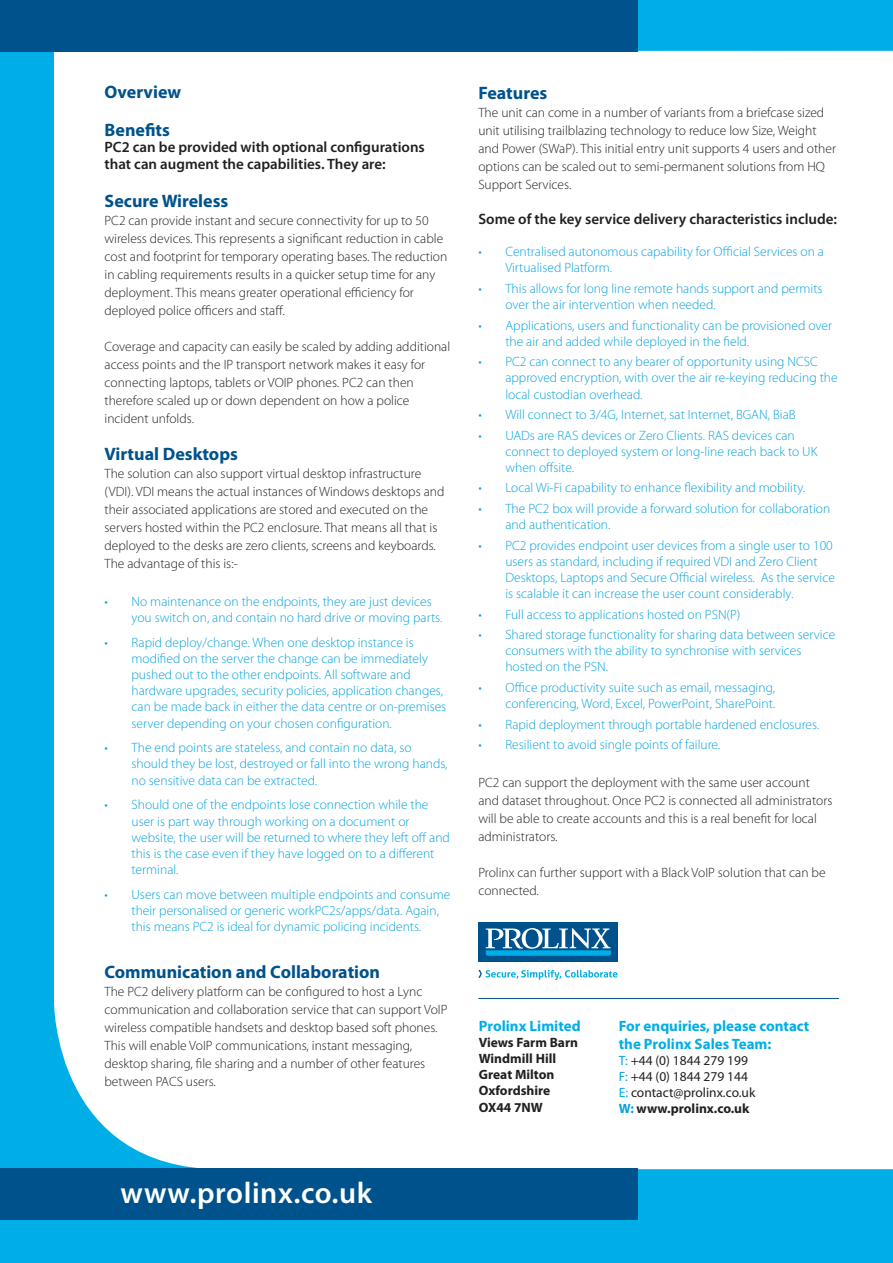
<style>
.page{position:relative;width:893px;height:1263px;background:#00aee7}
.page>*{position:absolute;margin:0;border:0;box-sizing:border-box;transform-origin:0 0}
.t1{font:600 30px "Myriad Pro";letter-spacing:.02em;color:#fff}
.t2{font:700 18px/37.8px "Myriad Pro";color:#00528c}
.t3{font:600 15px/16.5px "Myriad Pro";color:#231f20}
.t4{font:700 15px/18px "Myriad Pro";color:#00aee7}
.t5{font:300 13.5px/16.2px "Myriad Pro";color:#08a3db}
.t6{font:300 13.5px/18px "Myriad Pro";color:#231f20}
.t7{font:13.5px/16.2px "Myriad Pro";color:#231f20}
.t8{font:700 13.5px/16.2px "Myriad Pro";color:#231f20}
.s1{color:#08a3db}
.s2{color:#00aee7}
.s3{font-weight:700;color:#08a3db}
.s4{font-weight:700}
</style>
<div class="page">
<div style="left:54px;top:51px;width:839px;height:1118px;background:#fff"></div>
<div style="left:478px;top:923px;width:140px;height:39px;background:#00528c"></div>
<svg style="left:486px;top:928px;width:125px;height:28px"></svg>
<svg style="left:478px;top:970px;width:139px;height:10px"></svg>
<hr style="left:478px;top:998px;width:361px;height:1px;background:#00528c">
<div style="left:0;top:0;width:638px;height:51px;background:#00528c"></div>
<div style="left:0;top:1169px;width:638px;height:51px;background:#00528c"></div>
<h2 class="t2" style="left:105px;top:72px;width:78px">Overview<br>Benefits</h2>
<p class="t3" style="left:105px;top:139px;width:322px">PC2 can be provided with optional configurations that can augment the capabilities. They are:</p>
<h2 class="t2" style="left:105px;top:181px;width:125px">Secure Wireless</h2>
<p class="t6" style="left:105px;top:211px;width:344px">PC2 can provide instant and secure connectivity for up to 50 wireless devices. This represents a significant reduction in cable cost and footprint for temporary operating bases. The reduction in cabling requirements results in a quicker setup time for any deployment. This means greater operational efficiency for deployed police officers and staff.</p>
<p class="t6" style="left:105px;top:337px;width:347px">Coverage and capacity can easily be scaled by adding additional access points and the IP transport network makes it easy for connecting laptops, tablets or VOIP phones. PC2 can then therefore scaled up or down dependent on how a police incident unfolds.</p>
<h2 class="t2" style="left:105px;top:435px;width:135px">Virtual Desktops</h2>
<p class="t6" style="left:105px;top:465px;width:341px">The solution can also support virtual desktop infrastructure (VDI). VDI means the actual instances of Windows desktops and their associated applications are stored and executed on the servers hosted within the PC2 enclosure. That means all that is deployed to the desks are zero clients, screens and keyboards.<br>The advantage of this is:-</p>
<p class="t5" style="left:132px;top:593px;width:312px;text-indent:-27px">• No maintenance on the endpoints, they are just devices you switch on, and contain no hard drive or moving parts.</p>
<p class="t5" style="left:132px;top:634px;width:316px;text-indent:-27px">• Rapid deploy/change. When one desktop instance is modified on the server the change can be immediately pushed out to the other endpoints. All software and hardware upgrades, security policies, application changes, can be made back in either the data centre or on-premises server depending on your chosen configuration.</p>
<p class="t5" style="left:132px;top:740px;width:318px;text-indent:-27px">• The end points are stateless, and contain no data, so should they be lost, destroyed or fall into the wrong hands, no sensitive data can be extracted.</p>
<p class="t5" style="left:132px;top:797px;width:320px;text-indent:-27px">• Should one of the endpoints lose connection while the user is part way through working on a document or website, the user will be returned to where they left off and this is the case even if they have logged on to a different terminal.</p>
<p class="t5" style="left:132px;top:886px;width:320px;text-indent:-27px">• Users can move between multiple endpoints and consume their personalised or generic workPC2s/apps/data. Again, this means PC2 is ideal for dynamic policing incidents.</p>
<h2 class="t2" style="left:105px;top:952px;width:277px">Communication and Collaboration</h2>
<p class="t6" style="left:105px;top:982px;width:344px">The PC2 delivery platform can be configured to host a Lync communication and collaboration service that can support VoIP wireless compatible handsets and desktop based soft phones.<br>This will enable VoIP communications, instant messaging, desktop sharing, file sharing and a number of other features between PACS users.</p>
<h1 class="t1" style="left:120px;top:1174px;width:253px">www.prolinx.co.uk</h1>
<h2 class="t2" style="left:478px;top:73px;width:70px">Features</h2>
<p class="t6" style="left:478px;top:104px;width:359px">The unit can come in a number of variants from a briefcase sized unit utilising trailblazing technology to reduce low Size, Weight and Power (SWaP). This initial entry unit supports 4 users and other options can be scaled out to semi-permanent solutions from HQ Support Services.</p>
<p class="t3" style="left:478px;top:210px;width:360px">Some of the key service delivery characteristics include:</p>
<p class="t5" style="left:505px;top:244px;width:320px;text-indent:-27px">• Centralised autonomous capability for Official Services on a<br>Virtualised Platform.</p>
<p class="t5" style="left:505px;top:281px;width:319px;text-indent:-27px">• This allows for long line remote hands support and permits over the air intervention when needed.</p>
<p class="t5" style="left:505px;top:317px;width:328px;text-indent:-27px">• Applications, users and functionality can be provisioned over the air and added while deployed in the field.</p>
<p class="t5" style="left:505px;top:354px;width:334px;text-indent:-27px">• PC2 can connect to any bearer of opportunity using NCSC approved encryption, with over the air re-keying reducing the local custodian overhead.</p>
<p class="t5" style="left:478px;top:407px;width:319px">• Will connect to 3/4G, Internet, sat Internet, BGAN, BiaB</p>
<p class="t5" style="left:505px;top:427px;width:314px;text-indent:-27px">• UADs are RAS devices or Zero Clients. RAS devices can connect to deployed system or long-line reach back to UK when offsite.</p>
<p class="t5" style="left:478px;top:480px;width:328px">• Local Wi-Fi capability to enhance flexibility and mobility.</p>
<p class="t5" style="left:505px;top:500px;width:326px;text-indent:-27px">• The PC2 box will provide a forward solution for collaboration and authentication.</p>
<p class="t5" style="left:505px;top:537px;width:331px;text-indent:-27px">• PC2 provides endpoint user devices from a single user to 100 users as standard, including if required VDI and Zero Client Desktops, Laptops and Secure Official wireless. As the service is scalable it can increase the user count considerably.</p>
<p class="t5" style="left:478px;top:606px;width:264px">• Full access to applications hosted on PSN(P)</p>
<p class="t5" style="left:505px;top:627px;width:331px;text-indent:-27px">• Shared storage functionality for sharing data between service consumers with the ability to synchronise with services hosted on the PSN.</p>
<p class="t5" style="left:478px;top:679px;width:298px;text-align:right">• Office productivity suite such as email, messaging, conferencing, Word, Excel, PowerPoint, SharePoint.</p>
<p class="t5" style="left:478px;top:716px;width:342px">• Rapid deployment through portable hardened enclosures.</p>
<p class="t5" style="left:478px;top:737px;width:243px">• Resilient to avoid single points of failure.</p>
<p class="t6" style="left:478px;top:774px;width:355px">PC2 can support the deployment with the same user account and dataset throughout. Once PC2 is connected all administrators will be able to create accounts and this is a real benefit for local administrators.</p>
<p class="t6" style="left:478px;top:864px;width:349px">Prolinx can further support with a Black VoIP solution that can be connected.</p>
<p class="t4" style="left:479px;top:1016px;width:103px">Prolinx Limited</p>
<p class="t8" style="left:479px;top:1034px;width:101px">Views Farm Barn<br>Windmill Hill<br>Great Milton<br>Oxfordshire<br>OX44 7NW</p>
<p class="t4" style="left:619px;top:1016px;width:192px">For enquiries, please contact the Prolinx Sales Team:</p>
<p class="t7" style="left:619px;top:1052px;width:138px"><span class="s1">T:</span> +44 (0) 1844 279 199<br><span class="s1">F:</span> +44 (0) 1844 279 144<br><span class="s2">E:</span> contact@prolinx.co.uk<br><span class="s3">W:</span> <span class="s4">www.prolinx.co.uk</span></p>
</div>
